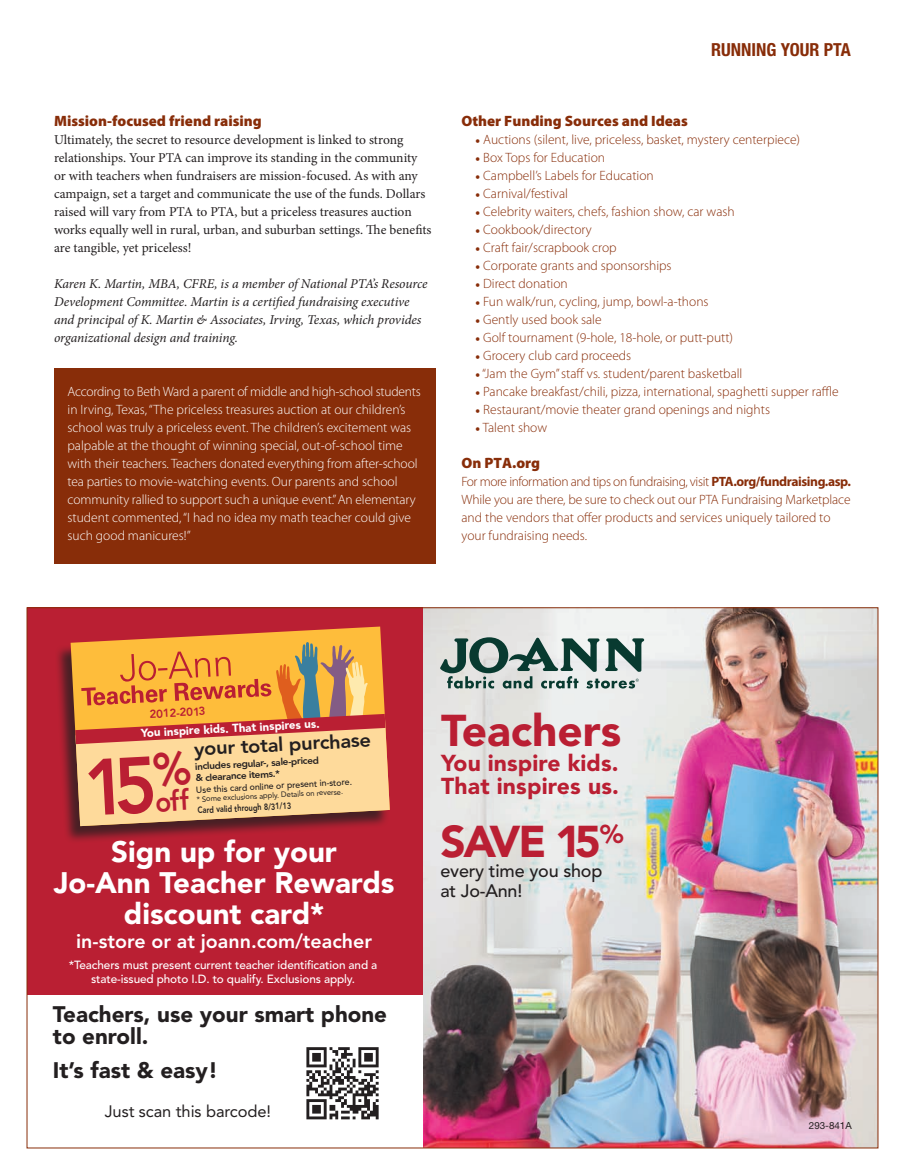
<style>
.page{position:relative;width:905px;height:1175px;background:#fff}
.page>*{position:absolute;margin:0;border:0;box-sizing:border-box;transform-origin:0 0}
.t1{font:900 44.1px "Avenir";color:#ba1f33}
.t2{font:900 29.4px/31px "Avenir";color:#fff;text-align:center}
.t3{font:900 22.95px/23px "Avenir";letter-spacing:.005em;color:#ba1f33}
.t4{font:900 22.35px/22.4px "Avenir";color:#231f20}
.t5{font:800 19.65px "Avenir";color:#fff}
.t6{font:800 19.05px "Avenir";color:#231f20;scale:1.05 1}
.t7{font:500 18px/19.6px "Avenir";letter-spacing:-.01em;color:#231f20}
.t8{font:700 condensed 18px "Helvetica Neue";color:#882d09}
.t9{font:16.5px "Avenir";letter-spacing:-.005em;color:#231f20}
.t10{font:900 15px "Myriad Pro";color:#882d09}
.t11{font:300 13.5px/18px "Myriad Pro";color:#882d09}
.t12{font:300 13.5px/18px "Myriad Pro";color:#fff}
.t13{font:13.5px/18px "Minion Pro";color:#231f20}
.t14{font:italic 13.5px/18px "Minion Pro";letter-spacing:-.01em;color:#231f20}
.t15{font:500 11.7px/13.8px "Avenir";letter-spacing:-.01em;color:#fff;text-align:center}
.t16{font:900 11.4px "Avenir";color:#fff}
.t17{font:800 11.4px "Avenir";color:#ba1f33}
.t18{font:9.75px "Helvetica Neue";color:#231f20}
.t19{font:800 9.6px/11.4px "Avenir";color:#231f20;scale:1.05 1}
.t20{font:500 8.85px "Avenir";color:#231f20}
.t21{font:800 8.85px "Avenir";color:#231f20;scale:.82 1}
.t22{font:7.65px "Avenir";color:#231f20}
.s1{font-family:"Minion Pro";font-weight:400}
.s2{font-weight:700}
</style>
<div class="page">
<div style="left:54px;top:368px;width:382px;height:195px;background:#882d09"></div>
<div style="left:27px;top:608px;width:406px;height:387px;background:#ba1f33"></div>
<img style="left:424px;top:609px;width:452px;height:537px">
<svg style="left:440px;top:637px;width:204px;height:51px;background:#93a6a2"></svg>
<div style="left:54px;top:628px;width:336px;height:215px;background:#231f20;opacity:.75"></div>
<svg style="left:71px;top:626px;width:319px;height:200px"></svg>
<svg style="left:306px;top:1047px;width:72px;height:72px"></svg>
<svg style="left:75px;top:641px;width:315px;height:185px;background:#e7ac66"></svg>
<p class="t10" style="left:54px;top:111px;width:209px">Mission-focused friend raising</p>
<p class="t13" style="left:54px;top:131px;width:379px">Ultimately, the secret to resource development is linked to strong relationships. Your PTA can improve its standing in the community or with teachers when fundraisers are mission-focused. As with any campaign, set a target and communicate the use of the funds. Dollars raised will vary from PTA to PTA, but a priceless treasures auction works equally well in rural, urban, and suburban settings. The benefits are tangible, yet priceless!</p>
<p class="t14" style="left:54px;top:275px;width:375px">Karen K. Martin, MBA, CFRE, is a member of National PTA’s Resource Development Committee. Martin is a certified fundraising executive and principal of K. Martin &amp; Associates, Irving, Texas, which provides organizational design and training.</p>
<p class="t12" style="left:68px;top:382px;width:354px">According to Beth Ward a parent of middle and high-school students in Irving, Texas, “The priceless treasures auction at our children’s school was truly a priceless event. The children’s excitement was palpable at the thought of winning special, out-of-school time with their teachers. Teachers donated everything from after-school tea parties to movie-watching events. Our parents and school community rallied to support such a unique event.” An elementary student commented, “I had no idea my math teacher could give such good manicures!”</p>
<h3 class="t8" style="left:711px;top:39px;width:141px">RUNNING YOUR PTA</h3>
<p class="t10" style="left:461px;top:111px;width:228px">Other Funding Sources and Ideas</p>
<p class="t11" style="left:475px;top:130px;width:327px"><span class="s1">•</span> Auctions (silent, live, priceless, basket, mystery centerpiece)</p>
<p class="t11" style="left:475px;top:148px;width:132px"><span class="s1">•</span> Box Tops for Education</p>
<p class="t11" style="left:475px;top:166px;width:180px"><span class="s1">•</span> Campbell’s Labels for Education</p>
<p class="t11" style="left:475px;top:184px;width:94px"><span class="s1">•</span> Carnival/festival</p>
<p class="t11" style="left:475px;top:202px;width:261px"><span class="s1">•</span> Celebrity waiters, chefs, fashion show, car wash</p>
<p class="t11" style="left:475px;top:220px;width:118px"><span class="s1">•</span> Cookbook/directory</p>
<p class="t11" style="left:475px;top:238px;width:143px"><span class="s1">•</span> Craft fair/scrapbook crop</p>
<p class="t11" style="left:475px;top:256px;width:198px"><span class="s1">•</span> Corporate grants and sponsorships</p>
<p class="t11" style="left:475px;top:274px;width:94px"><span class="s1">•</span> Direct donation</p>
<p class="t11" style="left:475px;top:292px;width:235px"><span class="s1">•</span> Fun walk/run, cycling, jump, bowl-a-thons</p>
<p class="t11" style="left:475px;top:310px;width:128px"><span class="s1">•</span> Gently used book sale</p>
<p class="t11" style="left:475px;top:328px;width:260px"><span class="s1">•</span> Golf tournament (9-hole, 18-hole, or putt-putt)</p>
<p class="t11" style="left:475px;top:346px;width:158px"><span class="s1">•</span> Grocery club card proceeds</p>
<p class="t11" style="left:475px;top:364px;width:269px"><span class="s1">•</span> “Jam the Gym” staff vs. student/parent basketball</p>
<p class="t11" style="left:475px;top:382px;width:365px"><span class="s1">•</span> Pancake breakfast/chili, pizza, international, spaghetti supper raffle</p>
<p class="t11" style="left:475px;top:400px;width:296px"><span class="s1">•</span> Restaurant/movie theater grand openings and nights</p>
<p class="t11" style="left:475px;top:418px;width:74px"><span class="s1">•</span> Talent show</p>
<p class="t10" style="left:461px;top:453px;width:80px">On PTA.org</p>
<p class="t11" style="left:461px;top:472px;width:391px">For more information and tips on fundraising, visit <span class="s2">PTA.org/fundraising.asp.<br></span>While you are there, be sure to check out our PTA Fundraising Marketplace and the vendors that offer products and services uniquely tailored to your fundraising needs.</p>
<p class="t17" style="left:149px;top:707px;width:57px;rotate:-3deg">2012-2013</p>
<p class="t16" style="left:140px;top:726px;width:180px;rotate:-3deg">You inspire kids. That inspires us.</p>
<h3 class="t6" style="left:193px;top:737px;width:170px;rotate:-3deg">your total purchase</h3>
<p class="t19" style="left:195px;top:760px;width:120px;rotate:-3deg">includes regular-, sale-priced &amp; clearance items.*</p>
<p class="t21" style="left:197px;top:805px;width:116px;rotate:-3deg">Card valid through 8/31/13</p>
<p class="t20" style="left:196px;top:784px;width:158px;rotate:-3deg">Use this card online or present in-store.</p>
<p class="t22" style="left:196px;top:794px;width:148px;rotate:-3deg">* Some exclusions apply. Details on reverse.</p>
<h2 class="t2" style="left:54px;top:836px;width:342px">Sign up for your<br>Jo-Ann Teacher Rewards discount card*</h2>
<h3 class="t5" style="left:76px;top:929px;width:297px">in-store or at joann.com/teacher</h3>
<p class="t15" style="left:69px;top:958px;width:310px">*Teachers must present current teacher identification and a state-issued photo I.D. to qualify. Exclusions apply.</p>
<h3 class="t4" style="left:53px;top:1002px;width:336px">Teachers, use your smart phone to enroll.</h3>
<h3 class="t4" style="left:53px;top:1059px;width:166px">It’s fast &amp; easy!</h3>
<p class="t9" style="left:105px;top:1101px;width:168px">Just scan this barcode!</p>
<h1 class="t1" style="left:441px;top:704px;width:181px">Teachers</h1>
<h3 class="t3" style="left:441px;top:751px;width:179px">You inspire kids.<br>That inspires us.</h3>
<h1 class="t1" style="left:440px;top:815px;width:184px">SAVE 15<sup>%</sup></h1>
<h3 class="t7" style="left:440px;top:861px;width:164px">every time you shop at Jo-Ann!</h3>
<p class="t18" style="left:808px;top:1120px;width:44px">293-841A</p>
</div>
